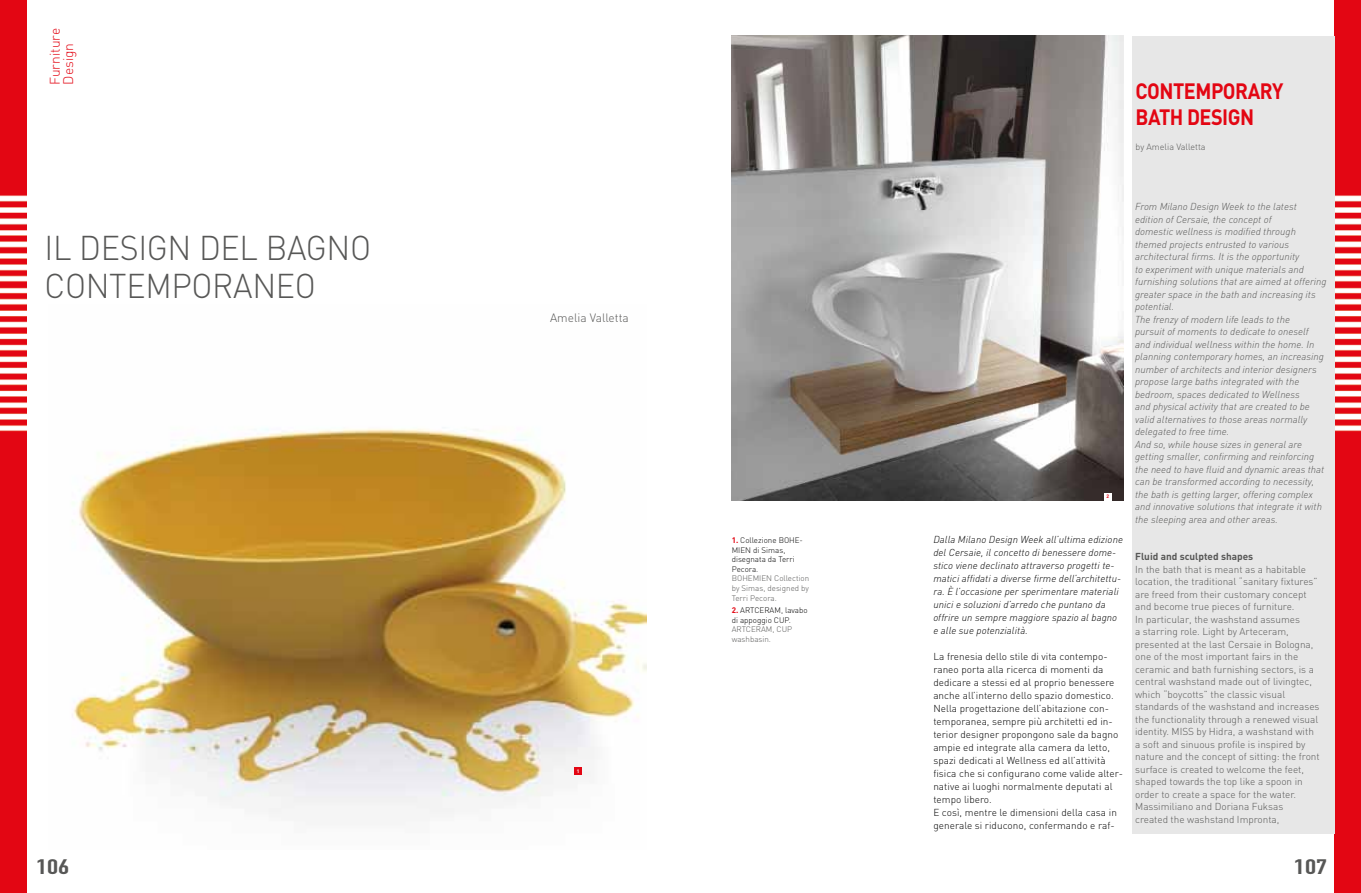
<style>
.page{position:relative;width:1361px;height:893px;background:#fff}
.page>*{position:absolute;margin:0;border:0;box-sizing:border-box;transform-origin:0 0}
.t1{font:300 34px/38px "DIN";letter-spacing:-.01em;color:#575756;scale:.95 1}
.t2{font:700 22px/25.3px "DIN";letter-spacing:-.025em;color:#e30613;scale:.9 1}
.t3{font:20.7px "DIN Engschrift Std";color:#575756;scale:1.43 1}
.t4{font:300 13.8px/13px "DIN";color:#e30613}
.t5{font:300 12px "DIN";color:#575756}
.t6{font:italic 300 10px/12.5px "DIN";color:#575756}
.t7{font:300 10px/12.5px "DIN";color:#575756}
.t8{font:300 10px/13px "DIN";letter-spacing:.005em;color:#000}
.t9{font:italic 300 10px/13px "DIN";letter-spacing:.005em;color:#000}
.t10{font:700 10px "DIN";color:#575756}
.t11{font:300 9px "DIN";color:#575756}
.t12{font:300 8px/9.6px "DIN";color:#000}
.t13{font:300 8px/9.6px "DIN";color:#575756;text-align:justify}
.t14{font:700 4.9px "DIN";color:#e30613}
.t15{font:700 4.9px "DIN";color:#fff}
.s1{font-weight:700;color:#e30613}
</style>
<div class="page">
<img style="left:0;top:0;width:27px;height:893px">
<img style="left:1334px;top:0;width:27px;height:893px">
<div style="left:1132px;top:36px;width:202px;height:797px;background:#e7e7e7"></div>
<img style="left:72px;top:428px;width:574px;height:386px">
<img style="left:732px;top:36px;width:391px;height:464px">
<div style="left:1104px;top:493px;width:8px;height:7px;background:#fff"></div>
<div style="left:574px;top:767px;width:8px;height:7px;background:#e30613"></div>
<h3 class="t4" style="left:48px;top:85px;width:58px;rotate:-90deg">Furniture<br>Design</h3>
<h1 class="t1" style="left:45px;top:228px;width:345px">Il design del bagno contemporaneo</h1>
<p class="t5" style="left:550px;top:310px;width:80px">Amelia Valletta</p>
<p class="t15" style="left:577px;top:768px;width:4px">1</p>
<p class="t12" style="left:732px;top:535px;width:73px"><span class="s1">1.</span> Collezione BO HE-<br>M IEN di Simas, disegnata da Terri<br>Pecora.</p>
<p class="t13" style="left:732px;top:574px;width:79px">BOHEM IEN Collection by Simas, designed by Terri Pecora.</p>
<p class="t12" style="left:732px;top:605px;width:15px"><span class="s1">2.</span> ARTCERAM</p>
<p class="t12" style="left:732px;top:605px;width:77px;text-indent:49px">, lavabo di appoggio CUP.</p>
<p class="t13" style="left:732px;top:624px;width:6px">ARTCERAM</p>
<p class="t13" style="left:772px;top:624px;width:20px">, CUP</p>
<p class="t13" style="left:732px;top:634px;width:41px">washbasin.</p>
<h2 class="t2" style="left:1135px;top:78px;width:166px">CONTEMPORARY<br>BATH DESIGN</h2>
<p class="t11" style="left:1135px;top:141px;width:72px">by Amelia Valletta</p>
<p class="t14" style="left:1106px;top:493px;width:4px">2</p>
<p class="t9" style="left:933px;top:533px;width:191px">Dalla Milano Design Week all’ultima edizione del Cersaie, il concetto di benessere dome&shy;stico viene declinato attraverso progetti te&shy;matici affidati a diverse firme dell’architettu&shy;ra. È l’occasione per sperimentare materiali unici e soluzioni d’arredo che puntano da offrire un sempre maggiore spazio al bagno e alle sue potenzialità.</p>
<p class="t8" style="left:933px;top:650px;width:191px">La frenesia dello stile di vita contempo&shy;raneo porta alla ricerca di momenti da dedicare a stessi ed al proprio benessere anche all’interno dello spazio domestico.<br>Nella progettazione dell’abitazione con&shy;temporanea, sempre più architetti ed in&shy;terior designer propongono sale da bagno ampie ed integrate alla camera da letto, spazi dedicati al Wellness ed all’attività fisica che si configurano come valide alter&shy;native ai luoghi normalmente deputati al tempo libero.<br>E così, mentre le dimensioni della casa in generale si riducono, confermando e raf-</p>
<p class="t6" style="left:1135px;top:200px;width:193px">From Milano Design Week to the latest edition of Cersaie, the concept of<br>domestic wellness is modified through themed projects entrusted to various architectural firms. It is the opportunity<br>to experiment with unique materials and furnishing solutions that are aimed at offering greater space in the bath and increasing its potential.<br>The frenzy of modern life leads to the<br>pursuit of moments to dedicate to oneself and individual wellness within the home. In planning contemporary homes, an increasing number of architects and interior designers propose large baths integrated with the bedroom, spaces dedicated to Wellness<br>and physical activity that are created to be valid alternatives to those areas normally delegated to free time.<br>And so, while house sizes in general are getting smaller, confirming and reinforcing the need to have fluid and dynamic areas that can be transformed according to necessity, the bath is getting larger, offering complex and innovative solutions that integrate it with the sleeping area and other areas.</p>
<p class="t10" style="left:1135px;top:550px;width:119px">FLUID AND SCULPTED SHAPES</p>
<p class="t7" style="left:1135px;top:563px;width:186px">In the bath that is meant as a habitable location, the traditional “sanitary fixtures” are freed from their customary concept and become true pieces of furniture.<br>In particular, the washstand assumes<br>a starring role. Light by Arteceram, presented at the last Cersaie in Bologna, one of the most important fairs in the ceramic and bath furnishing sectors, is a central washstand made out of livingtec, which “boycotts” the classic visual standards of the washstand and increases the functionality through a renewed visual identity. M ISS by Hidra, a washstand with a soft and sinuous profile is inspired by nature and the concept of sitting: the front surface is created to welcome the feet, shaped towards the top like a spoon in order to create a space for the water.<br>Massimiliano and Doriana Fuksas<br>created the washstand Impronta,</p>
<h3 class="t3" style="left:36px;top:854px;width:25px">106</h3>
<h3 class="t3" style="left:1294px;top:854px;width:25px">107</h3>
</div>
